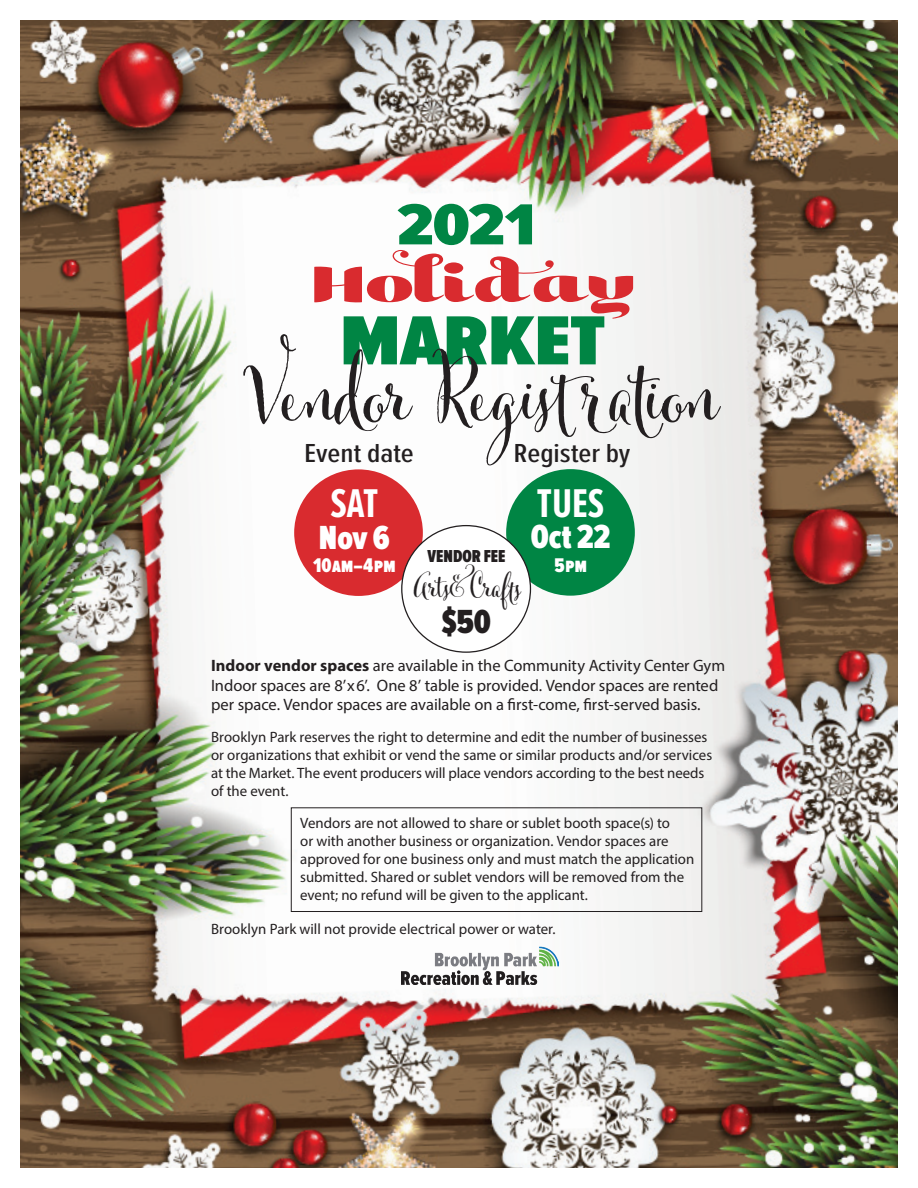
<style>
.page{position:relative;width:918px;height:1188px;background:#fff}
.page>*{position:absolute;margin:0;border:0;box-sizing:border-box;transform-origin:0 0}
.t1{font:700 97.5px "Cantoni Pro";color:#231f20}
.t2{font:900 72px "Proxima Nova Ex Cn";letter-spacing:-.01em;color:#008544;scale:1.25 1}
.t3{font:60px "Kari Display Pro";letter-spacing:.005em;color:#d92b2f;scale:1.25 1}
.t4{font:900 60px "Proxima Nova Ex Cn";color:#008544;scale:1.25 1}
.t5{font:700 41.55px "Proxima Nova Ex Cn";color:#fff}
.t6{font:700 36px "Cantoni Pro";color:#231f20}
.t7{font:900 34.65px "Proxima Nova Ex Cn";color:#fff}
.t8{font:900 34.65px "Proxima Nova Ex Cn";color:#231f20}
.t9{font:500 27px "Proxima Nova Ex Cn";letter-spacing:-.005em;color:#231f20;scale:1.25 1}
.t10{font:900 20.55px "Proxima Nova Ex Cn";letter-spacing:.02em;color:#fff}
.t11{font:900 18px "Proxima Nova Ex Cn";color:#231f20}
.t12{font:16.5px/19.5px "Myriad Pro";letter-spacing:-.005em;color:#231f20}
.t13{font:15px/18px "Myriad Pro";color:#231f20}
.s1{font-weight:700}
</style>
<div class="page">
<img style="left:20px;top:20px;width:878px;height:1148px">
<div style="left:294px;top:469px;width:129px;height:127px;background:#d92b2f;border-radius:50%"></div>
<div style="left:506px;top:469px;width:129px;height:127px;background:#008544;border-radius:50%"></div>
<div style="left:402px;top:526px;width:128px;height:126px;background:#fff;border-radius:50%"></div>
<div style="left:291px;top:808px;width:411px;height:104px;border:1px solid #231f20"></div>
<img style="left:401px;top:946px;width:157px;height:39px">
<h3 class="t4" style="left:397px;top:191px;width:112px">2021</h3>
<h3 class="t3" style="left:311px;top:244px;width:261px">Holiday</h3>
<h2 class="t2" style="left:340px;top:301px;width:214px">MARKET</h2>
<h1 class="t1" style="left:245px;top:331px;width:474px">Vendor Registration</h1>
<h3 class="t9" style="left:304px;top:433px;width:89px">Event date</h3>
<h3 class="t9" style="left:514px;top:433px;width:95px">Register by</h3>
<h3 class="t5" style="left:330px;top:473px;width:49px">SAT</h3>
<h3 class="t7" style="left:319px;top:518px;width:72px">Nov 6</h3>
<h3 class="t10" style="left:313px;top:554px;width:84px">10 am–4pm</h3>
<h3 class="t5" style="left:537px;top:473px;width:69px">TUES</h3>
<h3 class="t7" style="left:531px;top:518px;width:81px">Oct 22</h3>
<h3 class="t10" style="left:554px;top:554px;width:34px">5pm</h3>
<p class="t11" style="left:427px;top:546px;width:80px">VENDOR FEE</p>
<h3 class="t6" style="left:413px;top:564px;width:109px">Arts&amp;Crafts</h3>
<h3 class="t8" style="left:442px;top:603px;width:51px">$50</h3>
<p class="t12" style="left:211px;top:656px;width:516px"><span class="s1">Indoor vendor spaces</span> are available in the Community Activity Center Gym<br>Indoor spaces are 8’x6’. One 8’ table is provided. Vendor spaces are rented per space. Vendor spaces are available on a first-come, first-served basis.</p>
<p class="t13" style="left:211px;top:728px;width:503px">Brooklyn Park reserves the right to determine and edit the number of businesses or organizations that exhibit or vend the same or similar products and/or services at the Market. The event producers will place vendors according to the best needs of the event.</p>
<p class="t13" style="left:300px;top:813px;width:396px">Vendors are not allowed to share or sublet booth space(s) to<br>or with another business or organization. Vendor spaces are approved for one business only and must match the application submitted. Shared or sublet vendors will be removed from the event; no refund will be given to the applicant.</p>
<p class="t13" style="left:211px;top:920px;width:346px">Brooklyn Park will not provide electrical power or water.</p>
</div>
